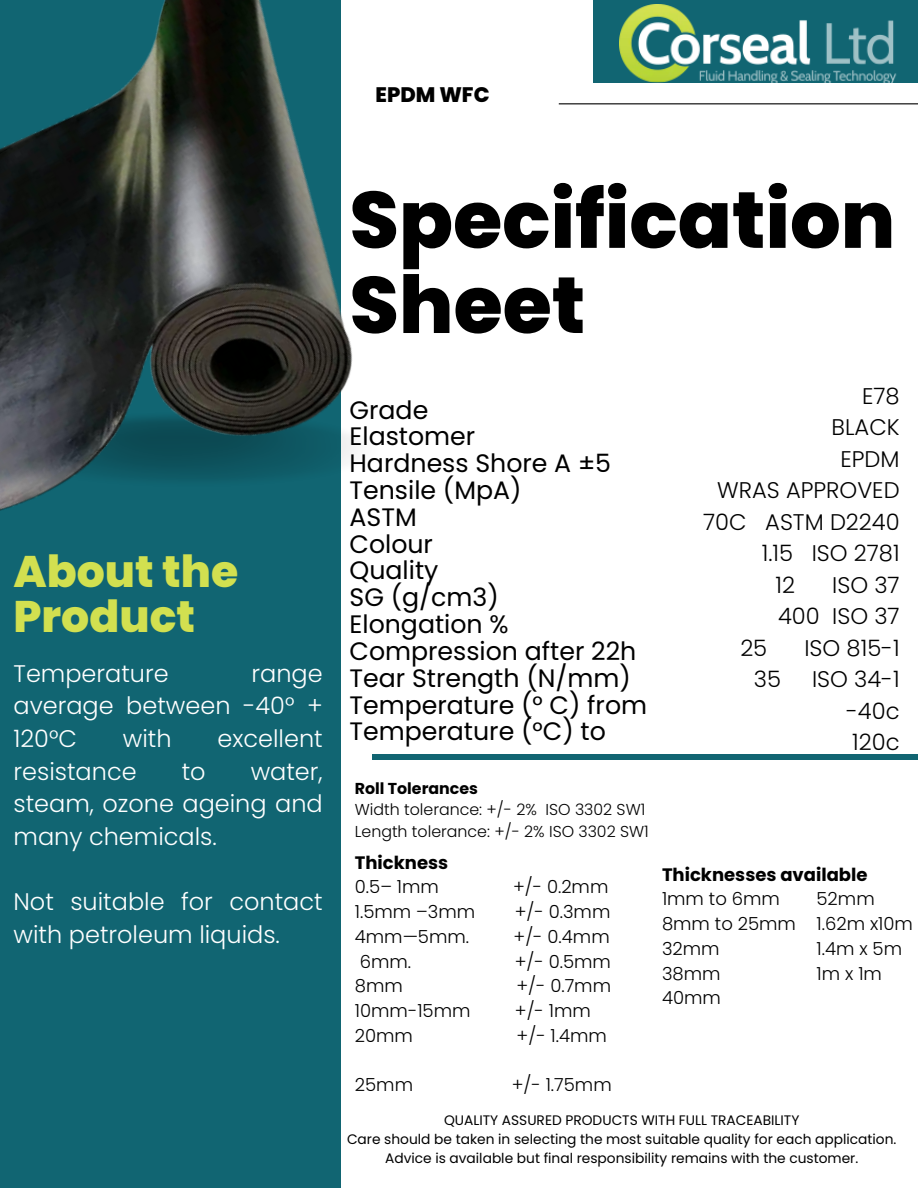
<style>
.page{position:relative;width:918px;height:1188px;background:#fff}
.page>*{position:absolute;margin:0;border:0;box-sizing:border-box;transform-origin:0 0}
.t1{font:800 79.65px/85.2px "Poppins";color:#000}
.t2{font:800 44.1px/45px "Poppins";color:#d2e050}
.t3{font:25.2px/26.8px "Poppins";color:#000}
.t4{font:300 24px/32.7px "Poppins";color:#fff;text-align:justify}
.t5{font:300 22.65px/31.5px "Poppins";color:#000;text-align:right}
.t6{font:800 21px "Poppins";color:#000}
.t7{font:300 18px/24.8px "Poppins";color:#000}
.t8{font:700 18px/24.8px "Poppins";color:#000}
.t9{font:300 15.75px "Poppins";color:#000}
.t10{font:700 15.75px "Poppins";color:#000}
.t11{font:13.8px/18.9px "Poppins";color:#000;text-align:center}
.s1{font-weight:300}
.s2{font-weight:700}
</style>
<div class="page">
<div style="left:0;top:0;width:341px;height:1188px;background:#116572"></div>
<hr style="left:559px;top:103px;width:359px;height:1px;background:#000">
<div style="left:594px;top:0;width:324px;height:83px;background:#116572"></div>
<img style="left:0;top:0;width:356px;height:511px">
<div style="left:373px;top:754px;width:545px;height:6px;background:#116572"></div>
<img style="left:620px;top:4px;width:277px;height:79px">
<h3 class="t6" style="left:376px;top:80px;width:116px">EPDM WFC</h3>
<h3 class="t2" style="left:14px;top:549px;width:226px">About the<br>Product</h3>
<p class="t4" style="left:14px;top:657px;width:157px">Temperature</p>
<p class="t4" style="left:14px;top:657px;width:311px;text-indent:238px">range average between -40° + 120°C</p>
<p class="t4" style="left:123px;top:722px;width:50px">with</p>
<p class="t4" style="left:217px;top:722px;width:107px">excellent</p>
<p class="t4" style="left:14px;top:755px;width:125px">resistance</p>
<p class="t4" style="left:182px;top:755px;width:25px">to</p>
<p class="t4" style="left:14px;top:755px;width:311px;text-indent:237px">water, steam, ozone ageing and many chemicals.</p>
<h4 class="t4" style="left:14px;top:885px;width:311px">Not suitable for contact with petroleum liquids.</h4>
<h2 class="t1" style="left:350px;top:177px;width:547px">Specification<br>Sheet</h2>
<h1 class="t3" style="left:350px;top:396px;width:299px">Grade<br>Elastomer<br>Hardness Shore A ±5<br>Tensile (MpA)<br>ASTM<br>Colour<br>Quality<br>SG (g/cm3)<br>Elongation %<br>Compression after 22h<br>Tear Strength (N/mm)<br>Temperature (° C) from<br>Temperature (°C) to</h1>
<h6 class="t10" style="left:355px;top:778px;width:125px">Roll Tolerances</h6>
<h6 class="t9" style="left:355px;top:799px;width:292px">Width tolerance: +/- 2% ISO 3302 SW1</h6>
<h6 class="t9" style="left:355px;top:820px;width:295px">Length tolerance: +/- 2% ISO 3302 SW1</h6>
<h6 class="t8" style="left:355px;top:850px;width:95px">Thickness<br><span class="s1">0.5– 1mm</span></h6>
<h6 class="t7" style="left:513px;top:875px;width:97px">+/- 0.2mm</h6>
<h6 class="t7" style="left:355px;top:899px;width:122px">1.5mm –3mm</h6>
<h6 class="t7" style="left:515px;top:899px;width:97px">+/- 0.3mm</h6>
<h6 class="t7" style="left:355px;top:924px;width:116px">4mm—5mm.</h6>
<h6 class="t7" style="left:514px;top:924px;width:98px">+/- 0.4mm</h6>
<h6 class="t7" style="left:360px;top:949px;width:53px">6mm.</h6>
<h6 class="t7" style="left:515px;top:949px;width:98px">+/- 0.5mm</h6>
<h6 class="t7" style="left:355px;top:974px;width:50px">8mm</h6>
<h6 class="t7" style="left:516px;top:974px;width:96px">+/- 0.7mm</h6>
<h6 class="t7" style="left:355px;top:998px;width:117px">10mm-15mm</h6>
<h6 class="t7" style="left:515px;top:998px;width:78px">+/- 1mm</h6>
<h6 class="t7" style="left:355px;top:1023px;width:60px">20mm</h6>
<h6 class="t7" style="left:517px;top:1023px;width:92px">+/- 1.4mm</h6>
<p class="t7" style="left:355px;top:1073px;width:60px">25mm</p>
<p class="t7" style="left:512px;top:1073px;width:102px">+/- 1.75mm</p>
<p class="t5" style="left:862px;top:380px;width:39px">E78</p>
<p class="t5" style="left:832px;top:411px;width:70px">BLACK</p>
<p class="t5" style="left:841px;top:443px;width:61px">EPDM</p>
<p class="t5" style="left:717px;top:474px;width:184px">WRAS APPROVED</p>
<p class="t5" style="left:703px;top:506px;width:198px">70C ASTM D2240</p>
<p class="t5" style="left:762px;top:537px;width:139px">1.15 ISO 2781</p>
<p class="t5" style="left:775px;top:569px;width:21px">12</p>
<p class="t5" style="left:778px;top:569px;width:123px">ISO 37<br>400 ISO 37</p>
<p class="t5" style="left:740px;top:632px;width:28px">25</p>
<p class="t5" style="left:804px;top:632px;width:97px">ISO 815-1</p>
<p class="t5" style="left:754px;top:663px;width:29px">35</p>
<p class="t5" style="left:846px;top:663px;width:55px;text-align:justify;text-indent:-34px">ISO 34-1 -40c 120c</p>
<p class="t7" style="left:662px;top:862px;width:207px"><span class="s2">Thicknesses available<br></span>1mm to 6mm<br>8mm to 25mm<br>32mm<br>38mm<br>40mm</p>
<p class="t7" style="left:817px;top:887px;width:98px">52mm<br>1.62m x10m<br>1.4m x 5m<br>1m x 1m</p>
<h5 class="t11" style="left:444px;top:1111px;width:357px">QUALITY ASSURED PRODUCTS WITH FULL TRACEABILITY</h5>
<h3 class="t11" style="left:347px;top:1130px;width:551px">Care should be taken in selecting the most suitable quality for each application.<br>Advice is available but final responsibility remains with the customer.</h3>
</div>
